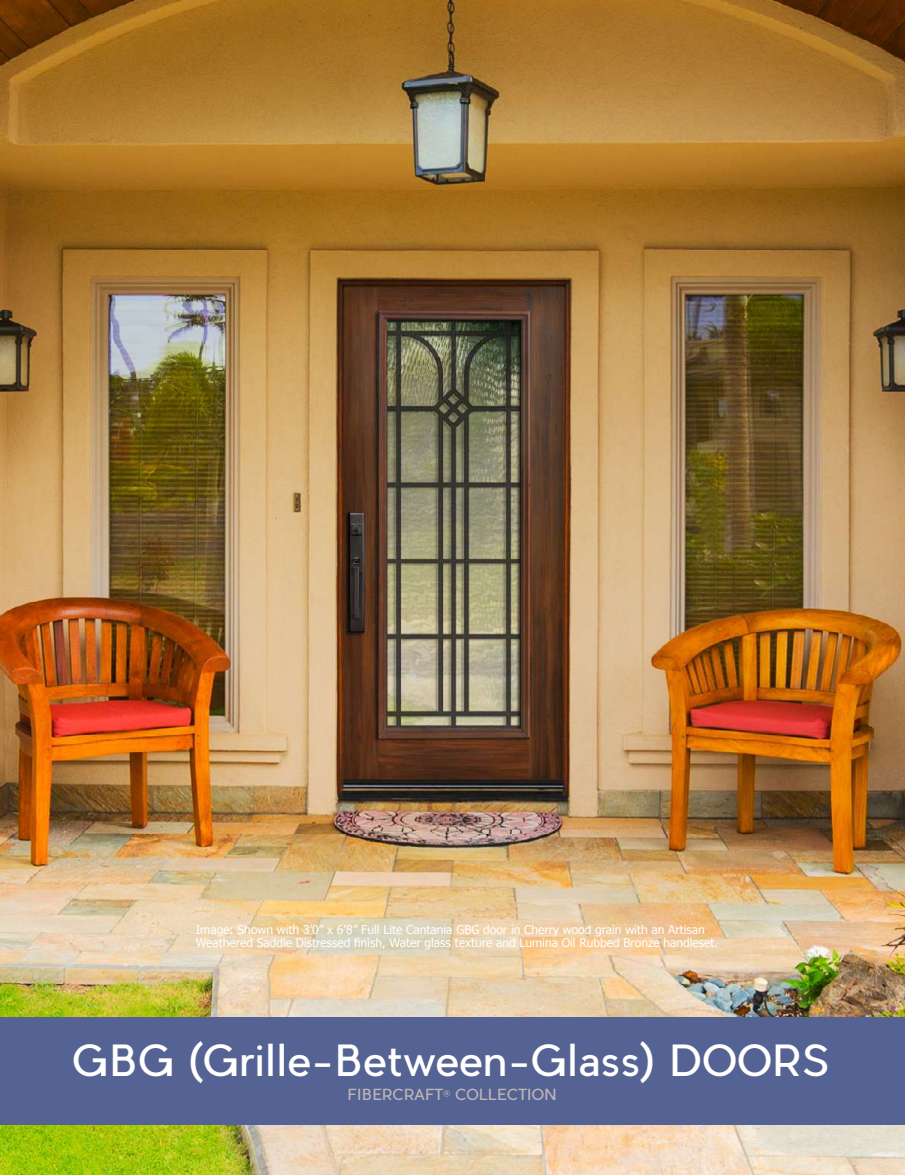
<style>
.page{position:relative;width:905px;height:1175px;background:#fff}
.page>*{position:absolute;margin:0;border:0;box-sizing:border-box;transform-origin:0 0}
.t1{font:42px "Pier Sans";color:#fff}
.t2{font:15px "Pier Sans";color:#bfb6b4}
.t3{font:12px/13.5px "Tahoma";color:#fff}
</style>
<div class="page">
<img style="left:0;top:0;width:904px;height:1174px">
<div style="left:0;top:1017px;width:904px;height:107px;background:#546393"></div>
<p class="t3" style="left:196px;top:922px;width:524px">Image: Shown with 3’0” x 6’8” Full Lite Cantania GBG door in Cherry wood grain with an Artisan<br>Weathered Saddle Distressed finish, Water glass texture and Lumina Oil Rubbed Bronze handleset.</p>
<p class="t3" style="left:196px;top:934px;width:469px">Image: Shown with 3’0” x 6’8” 3/4 Lite Cantania GBG door in Cherry wood grain with an</p>
<h1 class="t1" style="left:72px;top:1034px;width:759px">GBG (Grille-Between-Glass) DOORS</h1>
<p class="t2" style="left:347px;top:1084px;width:211px">FIBERCRAFT<sup>®</sup> COLLECTION</p>
</div>
